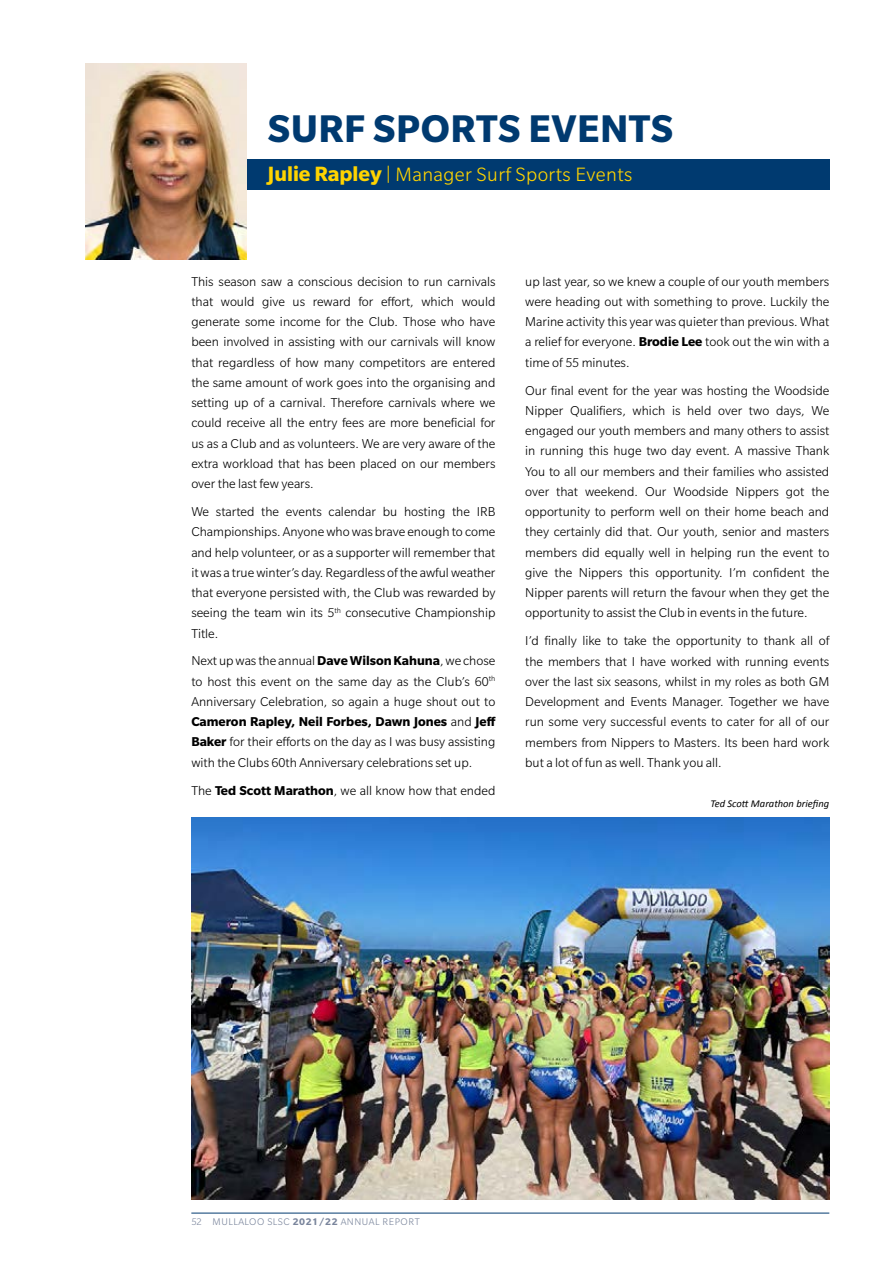
<style>
.page{position:relative;width:893px;height:1263px;background:#fff}
.page>*{position:absolute;margin:0;border:0;box-sizing:border-box;transform-origin:0 0}
.t1{font:700 42px "Slate Std";letter-spacing:.01em;color:#003a70}
.t2{font:300 21px "Slate Std";letter-spacing:.02em;color:#ffd400}
.t3{font:300 13.95px/20.2px "Slate Std";color:#000;text-align:justify}
.t4{font:300 10.5px "Slate Std";letter-spacing:.05em;color:#7a859c}
.t5{font:italic 10.5px "Calibri";color:#000}
.s1{font-weight:700;font-size:22.5px}
.s2{font-weight:700}
</style>
<div class="page">
<hr style="left:191px;top:1213px;width:638px;height:1px;background:#003a70">
<div style="left:85px;top:159px;width:744px;height:30px;background:#003a70"></div>
<img style="left:85px;top:64px;width:162px;height:195px">
<img style="left:191px;top:817px;width:638px;height:382px">
<h1 class="t1" style="left:268px;top:106px;width:407px">SURF SPORTS EVENTS</h1>
<h2 class="t2" style="left:268px;top:164px;width:366px"><span class="s1">Julie Rapley</span> | Manager Surf Sports Events</h2>
<p class="t3" style="left:191px;top:271px;width:306px">This season saw a conscious decision to run carnivals that would give us reward for effort, which would generate some income for the Club. Those who have been involved in assisting with our carnivals will know that regardless of how many competitors are entered the same amount of work goes into the organising and setting up of a carnival. Therefore carnivals where we could receive all the entry fees are more beneficial for us as a Club and as volunteers. We are very aware of the extra workload that has been placed on our members over the last few years.</p>
<p class="t3" style="left:191px;top:501px;width:306px">We started the events calendar bu hosting the IRB Championships. Anyone who was brave enough to come and help volunteer, or as a supporter will remember that it was a true winter’s day. Regardless of the awful weather that everyone persisted with, the Club was rewarded by seeing the team win its 5<sup>th</sup> consecutive Championship Title.</p>
<p class="t3" style="left:191px;top:651px;width:306px">Next up was the annual <span class="s2">Dave Wilson Kahuna</span>, we chose to host this event on the same day as the Club’s 60<sup>th </sup>Anniversary Celebration, so again a huge shout out to <span class="s2">Cameron Rapley, Neil Forbes, Dawn Jones</span> and <span class="s2">Jeff Baker</span> for their efforts on the day as I was busy assisting with the Clubs 60th Anniversary celebrations set up.</p>
<p class="t3" style="left:191px;top:780px;width:306px">The <span class="s2">Ted Scott Marathon</span>, we all know how that ended</p>
<p class="t3" style="left:525px;top:271px;width:306px">up last year, so we knew a couple of our youth members were heading out with something to prove. Luckily the Marine activity this year was quieter than previous. What a relief for everyone. <span class="s2">Brodie Lee</span> took out the win with a time of 55 minutes.</p>
<p class="t3" style="left:525px;top:380px;width:306px">Our final event for the year was hosting the Woodside Nipper Qualifiers, which is held over two days, We engaged our youth members and many others to assist in running this huge two day event. A massive Thank You to all our members and their families who assisted over that weekend. Our Woodside Nippers got the opportunity to perform well on their home beach and they certainly did that. Our youth, senior and masters members did equally well in helping run the event to give the Nippers this opportunity. I’m confident the Nipper parents will return the favour when they get the opportunity to assist the Club in events in the future.</p>
<p class="t3" style="left:525px;top:631px;width:306px">I’d finally like to take the opportunity to thank all of the members that I have worked with running events over the last six seasons, whilst in my roles as both GM Development and Events Manager. Together we have run some very successful events to cater for all of our members from Nippers to Masters. Its been hard work but a lot of fun as well. Thank you all.</p>
<p class="t5" style="left:710px;top:797px;width:120px">Ted Scott Marathon briefing</p>
<p class="t4" style="left:191px;top:1216px;width:230px">52 MULLALOO SLSC <span class="s2">2021/22</span> ANNUAL REPORT</p>
</div>
